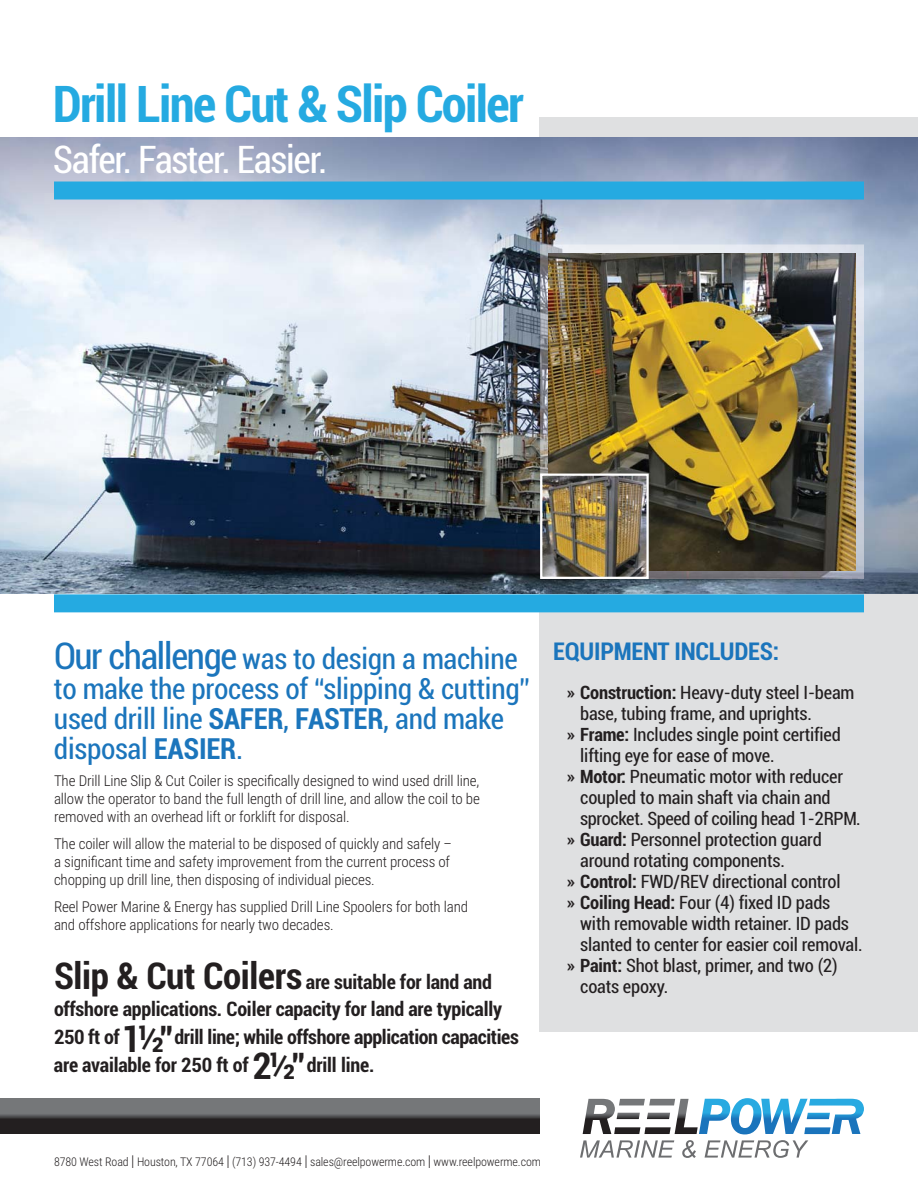
<style>
.page{position:relative;width:918px;height:1188px;background:#fff}
.page>*{position:absolute;margin:0;border:0;box-sizing:border-box;transform-origin:0 0}
.t1{font:700 condensed 49.5px "Roboto";letter-spacing:-.035em;color:#25aae1}
.t2{font:condensed 37.35px "Roboto";letter-spacing:-.035em;color:#fff}
.t3{font:condensed 28.5px/30px "Roboto";letter-spacing:-.01em;color:#1b75bc}
.t4{font:700 condensed 24px "Roboto";letter-spacing:-.015em;color:#1b75bc}
.t5{font:700 condensed 19.5px/27.8px "Roboto";letter-spacing:-.01em;color:#231f20}
.t6{font:condensed 18px "Roboto";letter-spacing:-.01em;color:#231f20}
.t7{font:300 15px/18px "Roboto Condensed";letter-spacing:-.01em;color:#231f20}
.t8{font:300 12px "Roboto Condensed";letter-spacing:-.01em;color:#231f20}
.s1{font-size:36px}
.s2{font-weight:700}
.s3{font-size:15px}
</style>
<div class="page">
<img style="left:583px;top:1098px;width:281px;height:37px">
<svg style="left:580px;top:1140px;width:228px;height:18px"></svg>
<div style="left:540px;top:117px;width:378px;height:915px;background:#dfe0e1"></div>
<div style="left:54px;top:594px;width:810px;height:18px;background:#25aae1"></div>
<img style="left:0;top:137px;width:918px;height:457px">
<div style="left:54px;top:182px;width:810px;height:18px;background:#25aae1"></div>
<img style="left:540px;top:244px;width:324px;height:335px">
<img style="left:549px;top:253px;width:306px;height:317px">
<svg style="left:0;top:1099px;width:540px;height:35px;background:#4c4b4c"></svg>
<img style="left:543px;top:477px;width:103px;height:99px">
<div style="left:540px;top:474px;width:109px;height:105px;border:2px solid #fff"></div>
<h1 class="t1" style="left:53px;top:83px;width:472px">Drill Line Cut &amp; Slip Coiler</h1>
<h2 class="t2" style="left:53px;top:143px;width:276px">Safer. Faster. Easier.</h2>
<h3 class="t3" style="left:54px;top:646px;width:477px"><span class="s1">Our challenge</span> was to design a machine to make the process of “slipping &amp; cutting” used drill line <span class="s2">SAFER</span>, <span class="s2">FASTER</span>, and make disposal <span class="s2">EASIER</span>.</h3>
<p class="t7" style="left:54px;top:773px;width:427px;text-align:justify">The Drill Line Slip &amp; Cut Coiler is specifically designed to wind used drill line, allow the operator to band the full length of drill line, and allow the coil to be removed with an overhead lift or forklift for disposal.</p>
<p class="t7" style="left:54px;top:836px;width:400px">The coiler will allow the material to be disposed of quickly and safely – a significant time and safety improvement from the current process of chopping up drill line, then disposing of individual pieces.</p>
<p class="t7" style="left:54px;top:899px;width:416px">Reel Power Marine &amp; Energy has supplied Drill Line Spoolers for both land and offshore applications for nearly two decades.</p>
<h3 class="t5" style="left:54px;top:969px;width:466px"><span class="s1">Slip &amp; Cut Coilers</span> are suitable for land and offshore applications. Coiler capacity for land are typically 250 ft of <span class="s1">1½”</span> drill line; while offshore application capacities are available for 250 ft of <span class="s1">2½”</span> drill line.</h3>
<h3 class="t4" style="left:553px;top:641px;width:228px">EQUIPMENT INCLUDES:</h3>
<p class="t6" style="left:567px;top:685px;width:289px"><span class="s2">» Construction:</span> Heavy-duty steel I-beam</p>
<p class="t6" style="left:580px;top:706px;width:233px">base, tubing frame, and uprights.</p>
<p class="t6" style="left:567px;top:727px;width:276px"><span class="s2">» Frame:</span> Includes single point certified</p>
<p class="t6" style="left:580px;top:748px;width:196px">lifting eye for ease of move.</p>
<p class="t6" style="left:567px;top:769px;width:278px"><span class="s2">» Motor:</span> Pneumatic motor with reducer</p>
<p class="t6" style="left:580px;top:790px;width:252px">coupled to main shaft via chain and</p>
<p class="t6" style="left:580px;top:811px;width:282px">sprocket. Speed of coiling head 1-2RPM.</p>
<p class="t6" style="left:567px;top:832px;width:257px"><span class="s2">» Guard:</span> Personnel protection guard</p>
<p class="t6" style="left:580px;top:853px;width:206px">around rotating components.</p>
<p class="t6" style="left:567px;top:874px;width:275px"><span class="s2">» Control:</span> FWD/REV directional control</p>
<p class="t6" style="left:567px;top:895px;width:265px"><span class="s2">» Coiling Head:</span> Four (4) fixed ID pads</p>
<p class="t6" style="left:580px;top:916px;width:270px">with removable width retainer. ID pads</p>
<p class="t6" style="left:580px;top:937px;width:284px">slanted to center for easier coil removal.</p>
<p class="t6" style="left:567px;top:958px;width:273px"><span class="s2">» Paint:</span> Shot blast, primer, and two (2)</p>
<p class="t6" style="left:580px;top:979px;width:90px">coats epoxy.</p>
<p class="t8" style="left:54px;top:1157px;width:488px">8780 West Road <span class="s3">|</span> Houston, TX 77064 <span class="s3">|</span> (713) 937-4494 <span class="s3">|</span> sales@reelpowerme.com <span class="s3">|</span> www.reelpowerme.com</p>
</div>
